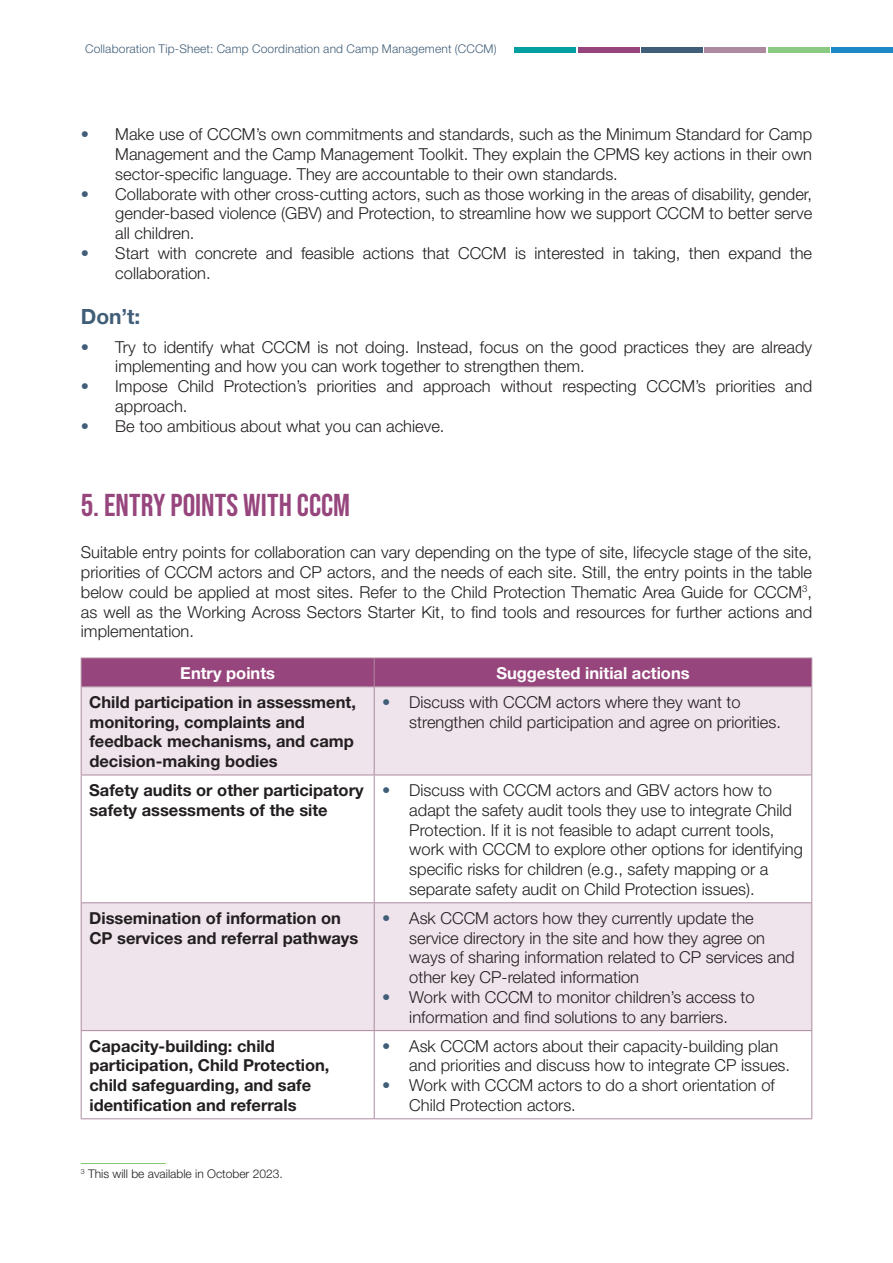
<style>
.page{position:relative;width:893px;height:1263px;background:#fff}
.page>*{position:absolute;margin:0;border:0;box-sizing:border-box;transform-origin:0 0}
.Title_2{font:31.5px "Bebas Neue";letter-spacing:.005em;color:#97467d}
.heading_2{font:700 21px "Helvetica Neue LT Std";color:#415e78}
.t1{font:300 16.5px/19.8px "Helvetica Neue LT Std";color:#231f20}
.t2{font:700 16.5px/19.8px "Helvetica Neue LT Std";color:#231f20}
.t3{font:700 16.5px "Helvetica Neue LT Std";color:#fff}
.t4{font:300 12px "Helvetica Neue LT Std";letter-spacing:.015em;color:#415e78}
.t5{font:300 12px "Helvetica Neue LT Std";color:#231f20}
.s1{color:#415e78}
</style>
<div class="page">
<div style="left:514px;top:47px;width:62px;height:5px;background:#039fa1"></div>
<div style="left:578px;top:47px;width:61px;height:5px;background:#97467d"></div>
<div style="left:641px;top:47px;width:62px;height:5px;background:#415e78"></div>
<div style="left:705px;top:47px;width:61px;height:5px;background:#ae8aa0"></div>
<div style="left:768px;top:47px;width:62px;height:5px;background:#8aca83"></div>
<div style="left:831px;top:47px;width:62px;height:5px;background:#1d88c6"></div>
<hr style="left:81px;top:1163px;width:85px;height:1px;background:#85c871">
<svg style="left:82px;top:687px;width:729px;height:343px;fill:#efe3ec"></svg>
<div style="left:81px;top:658px;width:731px;height:28px;background:#97467d"></div>
<hr style="left:81px;top:686px;width:293px;height:1px;background:#ae8aa0">
<hr style="left:81px;top:687px;width:1px;height:88px;background:#ae8aa0">
<hr style="left:374px;top:686px;width:438px;height:1px;background:#ae8aa0">
<hr style="left:374px;top:687px;width:1px;height:88px;background:#ae8aa0">
<hr style="left:811px;top:687px;width:1px;height:88px;background:#ae8aa0">
<hr style="left:81px;top:775px;width:293px;height:1px;background:#ae8aa0">
<hr style="left:81px;top:775px;width:1px;height:127px;background:#ae8aa0">
<hr style="left:374px;top:775px;width:438px;height:1px;background:#ae8aa0">
<hr style="left:374px;top:775px;width:1px;height:127px;background:#ae8aa0">
<hr style="left:811px;top:775px;width:1px;height:127px;background:#ae8aa0">
<hr style="left:81px;top:902px;width:293px;height:1px;background:#ae8aa0">
<hr style="left:81px;top:903px;width:1px;height:127px;background:#ae8aa0">
<hr style="left:374px;top:902px;width:438px;height:1px;background:#ae8aa0">
<hr style="left:374px;top:903px;width:1px;height:127px;background:#ae8aa0">
<hr style="left:811px;top:903px;width:1px;height:127px;background:#ae8aa0">
<hr style="left:81px;top:1030px;width:293px;height:1px;background:#ae8aa0">
<hr style="left:81px;top:1031px;width:1px;height:87px;background:#ae8aa0">
<hr style="left:374px;top:1030px;width:438px;height:1px;background:#ae8aa0">
<hr style="left:374px;top:1031px;width:1px;height:87px;background:#ae8aa0">
<hr style="left:811px;top:1031px;width:1px;height:87px;background:#ae8aa0">
<hr style="left:81px;top:1118px;width:293px;height:1px;background:#ae8aa0">
<hr style="left:374px;top:1118px;width:438px;height:1px;background:#ae8aa0">
<p class="t4" style="left:85px;top:42px;width:413px">Collaboration Tip-Sheet: Camp Coordination and Camp Management (CCCM)</p>
<p class="t1" style="left:115px;top:124px;width:698px;text-align:justify;text-indent:-34px"><span class="s1">•</span> Make use of CCCM’s own commitments and standards, such as the Minimum Standard for Camp Management and the Camp Management Toolkit. They explain the CPMS key actions in their own sector-specific language. They are accountable to their own standards.</p>
<p class="t1" style="left:115px;top:183px;width:698px;text-align:justify;text-indent:-34px"><span class="s1">•</span> Collaborate with other cross-cutting actors, such as those working in the areas of disability, gender, gender-based violence (GBV) and Protection, to streamline how we support CCCM to better serve all children.</p>
<p class="t1" style="left:115px;top:243px;width:698px;text-indent:-34px"><span class="s1">•</span> Start with concrete and feasible actions that CCCM is interested in taking, then expand the collaboration.</p>
<p class="heading_2" style="left:81px;top:303px;width:61px">Don’t:</p>
<p class="t1" style="left:115px;top:336px;width:698px;text-indent:-34px"><span class="s1">•</span> Try to identify what CCCM is not doing. Instead, focus on the good practices they are already implementing and how you can work together to strengthen them.</p>
<p class="t1" style="left:115px;top:376px;width:698px;text-indent:-34px"><span class="s1">•</span> Impose Child Protection’s priorities and approach without respecting CCCM’s priorities and approach.</p>
<p class="t1" style="left:81px;top:416px;width:365px"><span class="s1">•</span> Be too ambitious about what you can achieve.</p>
<p class="Title_2" style="left:81px;top:487px;width:271px">5. ENTRY POINTS WITH CCCM</p>
<p class="t1" style="left:81px;top:542px;width:733px;text-align:justify">Suitable entry points for collaboration can vary depending on the type of site, lifecycle stage of the site, priorities of CCCM actors and CP actors, and the needs of each site. Still, the entry points in the table below could be applied at most sites. Refer to the Child Protection Thematic Area Guide for CCCM<sup>3</sup>, as well as the Working Across Sectors Starter Kit, to find tools and resources for further actions and implementation.</p>
<p class="t3" style="left:180px;top:663px;width:96px">Entry points</p>
<p class="t3" style="left:496px;top:663px;width:195px">Suggested initial actions</p>
<p class="t2" style="left:89px;top:692px;width:268px">Child participation in assessment, monitoring, complaints and feedback mechanisms, and camp decision-making bodies</p>
<p class="t1" style="left:409px;top:692px;width:373px;text-indent:-27px"><span class="s1">•</span> Discuss with CCCM actors where they want to strengthen child participation and agree on priorities.</p>
<p class="t2" style="left:89px;top:780px;width:276px">Safety audits or other participatory safety assessments of the site</p>
<p class="t1" style="left:409px;top:780px;width:395px;text-indent:-27px"><span class="s1">•</span> Discuss with CCCM actors and GBV actors how to adapt the safety audit tools they use to integrate Child Protection. If it is not feasible to adapt current tools, work with CCCM to explore other options for identifying specific risks for children (e.g., safety mapping or a separate safety audit on Child Protection issues).</p>
<p class="t2" style="left:89px;top:908px;width:271px">Dissemination of information on<br>CP services and referral pathways</p>
<p class="t1" style="left:409px;top:908px;width:387px;text-indent:-27px"><span class="s1">•</span> Ask CCCM actors how they currently update the service directory in the site and how they agree on ways of sharing information related to CP services and other key CP-related information</p>
<p class="t1" style="left:382px;top:987px;width:374px;text-align:center"><span class="s1">•</span> Work with CCCM to monitor children’s access to information and find solutions to any barriers.</p>
<p class="t2" style="left:89px;top:1035px;width:242px">Capacity-building: child participation, Child Protection, child safeguarding, and safe identification and referrals</p>
<p class="t1" style="left:409px;top:1035px;width:382px;text-indent:-27px"><span class="s1">•</span> Ask CCCM actors about their capacity-building plan and priorities and discuss how to integrate CP issues.</p>
<p class="t1" style="left:409px;top:1075px;width:367px;text-indent:-27px"><span class="s1">•</span> Work with CCCM actors to do a short orientation of<br>Child Protection actors.</p>
<p class="t5" style="left:81px;top:1166px;width:203px"><sup>3</sup> This will be available in October 2023.</p>
</div>
